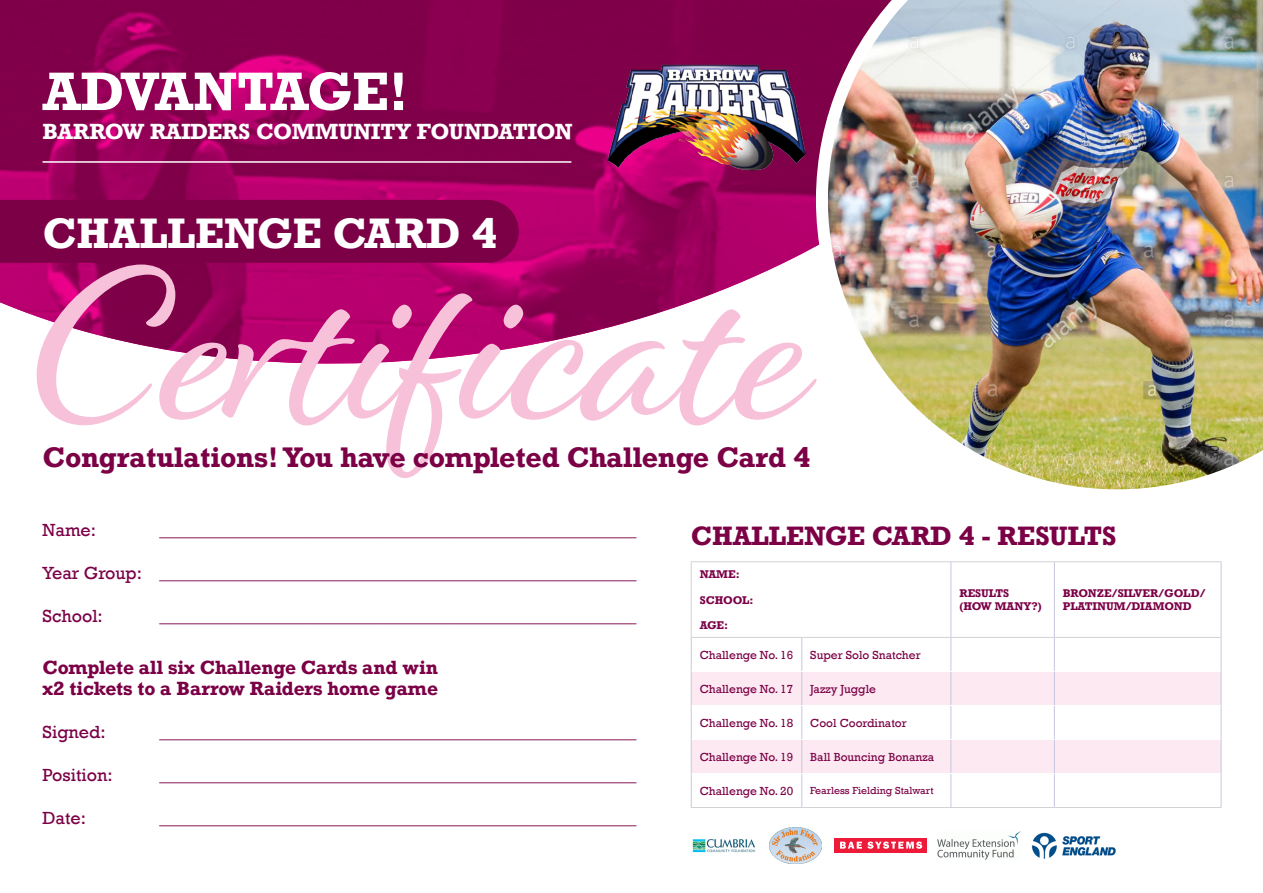
<style>
.page{position:relative;width:1263px;height:893px;background:#fff}
.page>*{position:absolute;margin:0;border:0;box-sizing:border-box;transform-origin:0 0}
.t1{font:229.65px "Alisha";color:#f7c1d9}
.t2{font:700 50.85px "Rockwell";letter-spacing:-.035em;color:#fff}
.t3{font:700 40.05px "Rockwell";color:#fff}
.t4{font:700 26.7px "Rockwell";letter-spacing:-.015em;color:#7b0046}
.t5{font:700 25.05px "Rockwell";color:#7b0046}
.t6{font:700 20.7px "Rockwell";color:#fff}
.t7{font:18px "Rockwell";color:#7b0046}
.t8{font:700 18px/21.6px "Rockwell";letter-spacing:-.005em;color:#7b0046}
.t9{font:12px "Rockwell";color:#7b0046}
.t10{font:700 10.5px/12.6px "Rockwell";color:#7b0046}
.t11{font:10.5px "Rockwell";color:#7b0046}
</style>
<div class="page">
<img style="left:0;top:0;width:816px;height:364px">
<img style="left:816px;top:0;width:447px;height:490px">
<img style="left:597px;top:55px;width:219px;height:120px">
<hr style="left:43px;top:161px;width:528px;height:2px;background:#fff">
<div style="left:835px;top:838px;width:92px;height:14px;background:#ed1a3a"></div>
<svg style="left:840px;top:841px;width:82px;height:8px"></svg>
<img style="left:692px;top:839px;width:64px;height:14px">
<img style="left:770px;top:827px;width:52px;height:37px">
<img style="left:938px;top:832px;width:82px;height:27px">
<img style="left:1031px;top:832px;width:85px;height:27px">
<div style="left:0;top:200px;width:519px;height:63px;background:#7b0046"></div>
<svg style="left:692px;top:562px;width:529px;height:245px"></svg>
<svg style="left:692px;top:672px;width:529px;height:101px;fill:#fce9f1"></svg>
<hr style="left:691px;top:561px;width:111px;height:1px;background:#d1d2d4">
<hr style="left:691px;top:562px;width:1px;height:75px;background:#d1d2d4">
<hr style="left:802px;top:561px;width:149px;height:1px;background:#d1d2d4">
<hr style="left:951px;top:561px;width:103px;height:1px;background:#d1d2d4">
<hr style="left:1054px;top:561px;width:167px;height:1px;background:#d1d2d4">
<hr style="left:691px;top:637px;width:111px;height:1px;background:#d1d2d4">
<hr style="left:802px;top:637px;width:149px;height:1px;background:#d1d2d4">
<hr style="left:951px;top:637px;width:103px;height:1px;background:#d1d2d4">
<hr style="left:1054px;top:637px;width:167px;height:1px;background:#d1d2d4">
<hr style="left:950px;top:562px;width:1px;height:75px;background:#c7c7e0">
<hr style="left:1054px;top:562px;width:1px;height:75px;background:#c7c7e0">
<hr style="left:1221px;top:562px;width:1px;height:75px;background:#c7c7e0">
<hr style="left:691px;top:638px;width:1px;height:33px;background:#c7c7e0">
<hr style="left:801px;top:638px;width:1px;height:33px;background:#c7c7e0">
<hr style="left:950px;top:638px;width:1px;height:33px;background:#c7c7e0">
<hr style="left:1054px;top:638px;width:1px;height:33px;background:#c7c7e0">
<hr style="left:1221px;top:637px;width:1px;height:34px;background:#c7c7e0">
<hr style="left:691px;top:671px;width:1px;height:34px;background:#c7c7e0">
<hr style="left:801px;top:672px;width:1px;height:33px;background:#c7c7e0">
<hr style="left:950px;top:672px;width:1px;height:33px;background:#c7c7e0">
<hr style="left:1054px;top:672px;width:1px;height:33px;background:#c7c7e0">
<hr style="left:1221px;top:671px;width:1px;height:34px;background:#c7c7e0">
<hr style="left:691px;top:705px;width:1px;height:34px;background:#c7c7e0">
<hr style="left:801px;top:706px;width:1px;height:33px;background:#c7c7e0">
<hr style="left:950px;top:706px;width:1px;height:33px;background:#c7c7e0">
<hr style="left:1054px;top:706px;width:1px;height:33px;background:#c7c7e0">
<hr style="left:1221px;top:705px;width:1px;height:34px;background:#c7c7e0">
<hr style="left:691px;top:739px;width:1px;height:34px;background:#c7c7e0">
<hr style="left:801px;top:740px;width:1px;height:33px;background:#c7c7e0">
<hr style="left:950px;top:740px;width:1px;height:33px;background:#c7c7e0">
<hr style="left:1054px;top:740px;width:1px;height:33px;background:#c7c7e0">
<hr style="left:1221px;top:739px;width:1px;height:34px;background:#c7c7e0">
<hr style="left:691px;top:773px;width:1px;height:34px;background:#c7c7e0">
<hr style="left:801px;top:774px;width:1px;height:33px;background:#c7c7e0">
<hr style="left:950px;top:774px;width:1px;height:33px;background:#c7c7e0">
<hr style="left:1054px;top:774px;width:1px;height:33px;background:#c7c7e0">
<hr style="left:1221px;top:773px;width:1px;height:34px;background:#c7c7e0">
<hr style="left:692px;top:671px;width:110px;height:1px;background:#fff">
<hr style="left:802px;top:671px;width:149px;height:1px;background:#fff">
<hr style="left:951px;top:671px;width:103px;height:1px;background:#fff">
<hr style="left:1054px;top:671px;width:167px;height:1px;background:#fff">
<hr style="left:692px;top:705px;width:110px;height:1px;background:#fff">
<hr style="left:802px;top:705px;width:149px;height:1px;background:#fff">
<hr style="left:951px;top:705px;width:103px;height:1px;background:#fff">
<hr style="left:1054px;top:705px;width:167px;height:1px;background:#fff">
<hr style="left:692px;top:739px;width:110px;height:1px;background:#fff">
<hr style="left:802px;top:739px;width:149px;height:1px;background:#fff">
<hr style="left:951px;top:739px;width:103px;height:1px;background:#fff">
<hr style="left:1054px;top:739px;width:167px;height:1px;background:#fff">
<hr style="left:692px;top:773px;width:110px;height:1px;background:#fff">
<hr style="left:802px;top:773px;width:149px;height:1px;background:#fff">
<hr style="left:951px;top:773px;width:103px;height:1px;background:#fff">
<hr style="left:1054px;top:773px;width:167px;height:1px;background:#fff">
<hr style="left:691px;top:807px;width:111px;height:1px;background:#d1d2d4">
<hr style="left:802px;top:807px;width:149px;height:1px;background:#d1d2d4">
<hr style="left:951px;top:807px;width:103px;height:1px;background:#d1d2d4">
<hr style="left:1054px;top:807px;width:167px;height:1px;background:#d1d2d4">
<p class="t2" style="left:43px;top:59px;width:367px">ADVANTAGE!</p>
<p class="t6" style="left:43px;top:118px;width:532px">BARROW RAIDERS COMMUNITY FOUNDATION</p>
<p class="t3" style="left:43px;top:207px;width:456px">CHALLENGE CARD 4</p>
<p class="t1" style="left:30px;top:209px;width:782px">Certificate</p>
<p class="t4" style="left:43px;top:440px;width:769px">Congratulations! You have completed Challenge Card 4</p>
<p class="t7" style="left:43px;top:520px;width:55px">Name:</p>
<p class="t7" style="left:160px;top:520px;width:478px">_____________________________________________________</p>
<p class="t7" style="left:43px;top:563px;width:596px">Year Group: _____________________________________________________</p>
<p class="t7" style="left:43px;top:606px;width:62px">School:</p>
<p class="t7" style="left:160px;top:606px;width:478px">_____________________________________________________</p>
<p class="t8" style="left:43px;top:656px;width:397px">Complete all six Challenge Cards and win x2 tickets to a Barrow Raiders home game</p>
<p class="t7" style="left:43px;top:721px;width:65px">Signed:</p>
<p class="t7" style="left:160px;top:721px;width:478px">_____________________________________________________</p>
<p class="t7" style="left:43px;top:764px;width:72px">Position:</p>
<p class="t7" style="left:160px;top:764px;width:478px">_____________________________________________________</p>
<p class="t7" style="left:43px;top:807px;width:45px">Date:</p>
<p class="t7" style="left:160px;top:807px;width:478px">_____________________________________________________</p>
<p class="t5" style="left:691px;top:519px;width:427px">CHALLENGE CARD 4 - RESULTS</p>
<p class="t10" style="left:700px;top:568px;width:42px">NAME:</p>
<p class="t10" style="left:700px;top:593px;width:55px">SCHOOL:</p>
<p class="t10" style="left:700px;top:619px;width:30px">AGE:</p>
<p class="t9" style="left:700px;top:648px;width:95px">Challenge No. 16</p>
<p class="t9" style="left:810px;top:648px;width:112px">Super Solo Snatcher</p>
<p class="t9" style="left:700px;top:682px;width:95px">Challenge No. 17</p>
<p class="t9" style="left:810px;top:682px;width:67px">Jazzy Juggle</p>
<p class="t9" style="left:700px;top:716px;width:95px">Challenge No. 18</p>
<p class="t9" style="left:810px;top:716px;width:98px">Cool Coordinator</p>
<p class="t9" style="left:700px;top:750px;width:95px">Challenge No. 19</p>
<p class="t9" style="left:810px;top:750px;width:125px">Ball Bouncing Bonanza</p>
<p class="t9" style="left:700px;top:784px;width:95px">Challenge No. 20</p>
<p class="t11" style="left:810px;top:784px;width:125px">Fearless Fielding Stalwart</p>
<p class="t10" style="left:959px;top:587px;width:84px">RESULTS (HOW MANY?)</p>
<p class="t10" style="left:1063px;top:587px;width:144px">BRONZE/SILVER/GOLD/<br>PLATINUM/DIAMOND</p>
</div>
